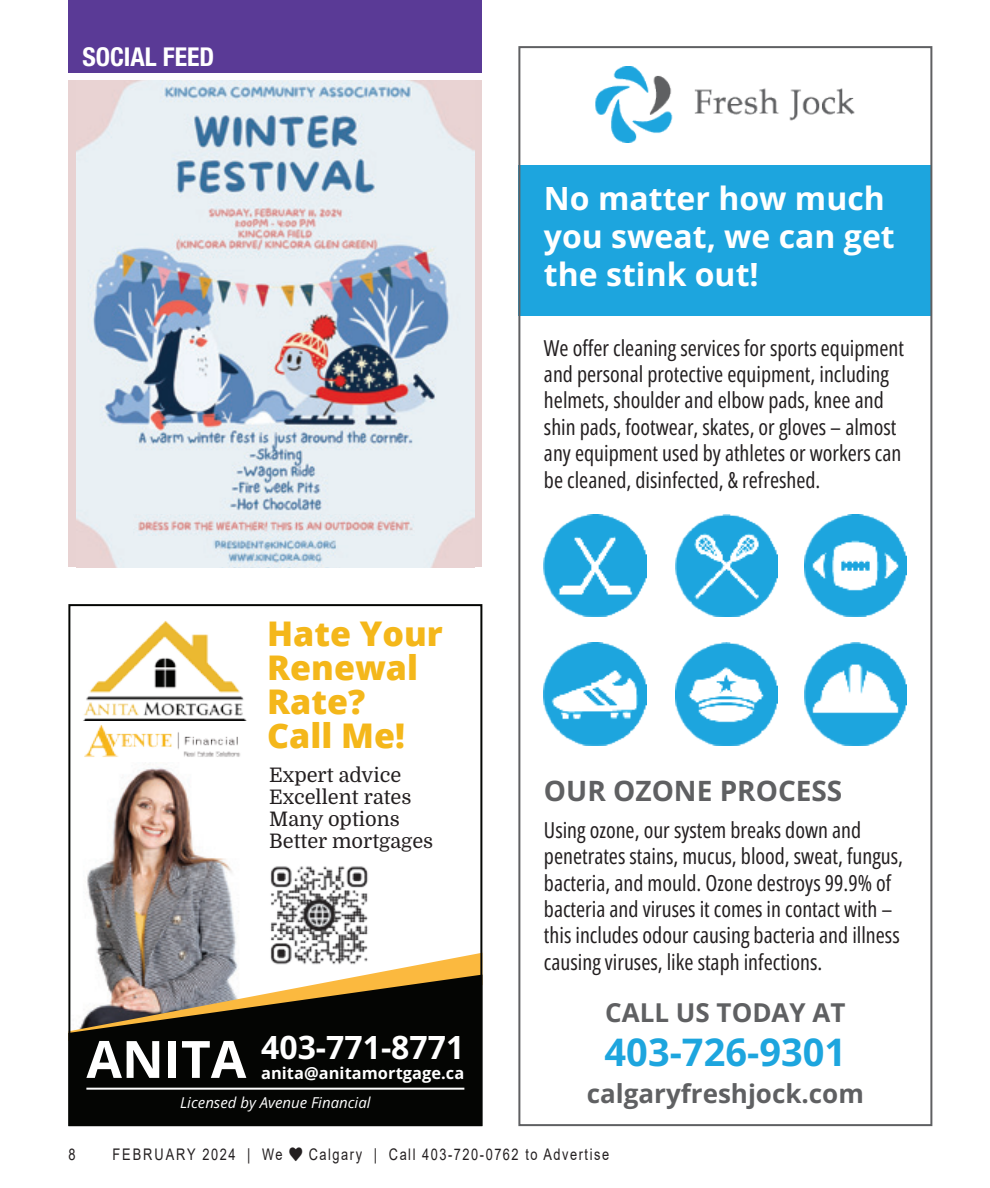
<style>
.page{position:relative;width:990px;height:1188px;background:#fff}
.page>*{position:absolute;margin:0;border:0;box-sizing:border-box;transform-origin:0 0}
.t1{font:700 51.6px "Open Sans";color:#fff}
.t2{font:700 38px "Open Sans";color:#1da5de}
.t3{font:800 34px/34px "Open Sans";color:#f4b71a}
.t4{font:700 32px/38px "Open Sans";color:#fff}
.t5{font:700 28px "Open Sans";color:#5f6062}
.t6{font:700 26px "Open Sans";color:#5f6062}
.t7{font:700 condensed 26px "Helvetica Neue LT Std";color:#fff}
.t8{font:22px/26.4px "Open Sans Condensed";color:#231f20}
.t9{font:20px/22px "Domine";color:#231f20}
.t10{font:700 16.4px "Open Sans";letter-spacing:.005em;color:#fff}
.t11{font:16px "Arial";letter-spacing:.12em;color:#231f20;scale:.8 1}
.t12{font:16px "Arial";letter-spacing:.155em;color:#231f20;scale:.8 1}
.t13{font:italic 15px "Open Sans";color:#fff}
</style>
<div class="page">
<div style="left:518px;top:166px;width:414px;height:150px;background:#1da5de"></div>
<img style="left:595px;top:67px;width:260px;height:76px">
<img style="left:544px;top:514px;width:103px;height:103px">
<img style="left:675px;top:514px;width:103px;height:103px">
<img style="left:804px;top:514px;width:103px;height:103px">
<img style="left:544px;top:643px;width:103px;height:102px">
<img style="left:675px;top:643px;width:103px;height:102px">
<img style="left:804px;top:643px;width:103px;height:102px">
<img style="left:87px;top:764px;width:150px;height:189px">
<svg style="left:97px;top:953px;width:382px;height:22px"></svg>
<svg style="left:71px;top:975px;width:408px;height:148px;background:#2c281f"></svg>
<hr style="left:86px;top:1088px;width:378px;height:2px;background:#fff">
<div style="left:68px;top:604px;width:414px;height:522px;border:2px solid #040503"></div>
<img style="left:265px;top:866px;width:107px;height:102px">
<img style="left:83px;top:621px;width:163px;height:100px">
<img style="left:84px;top:725px;width:157px;height:32px">
<div style="left:68px;top:0;width:414px;height:72px;background:#5a3a96"></div>
<div style="left:68px;top:81px;width:414px;height:486px;background:#e8d2d2"></div>
<img style="left:77px;top:81px;width:397px;height:486px">
<img style="left:134px;top:514px;width:281px;height:53px">
<p class="t7" style="left:82px;top:41px;width:133px">SOCIAL FEED</p>
<p class="t3" style="left:267px;top:615px;width:177px">Hate Your<br>Renewal<br>Rate?<br>Call Me!</p>
<p class="t9" style="left:269px;top:764px;width:166px">Expert advice<br>Excellent rates<br>Many options<br>Better mortgages</p>
<p class="t1" style="left:86px;top:1024px;width:161px">ANITA</p>
<p class="t4" style="left:261px;top:1028px;width:205px">403-771-8771</p>
<p class="t10" style="left:261px;top:1062px;width:205px">anita@anitamortgage.ca</p>
<p class="t13" style="left:180px;top:1092px;width:192px">Licensed by Avenue Financial</p>
<p class="t4" style="left:544px;top:179px;width:352px">No matter how much you sweat, we can get the stink out!</p>
<p class="t8" style="left:544px;top:334px;width:362px">We offer cleaning services for sports equipment and personal protective equipment, including helmets, shoulder and elbow pads, knee and shin pads, footwear, skates, or gloves – almost any equipment used by athletes or workers can be cleaned, disinfected, &amp; refreshed.</p>
<p class="t5" style="left:544px;top:771px;width:300px">OUR OZONE PROCESS</p>
<p class="t8" style="left:544px;top:816px;width:361px">Using ozone, our system breaks down and penetrates stains, mucus, blood, sweat, fungus, bacteria, and mould. Ozone destroys 99.9% of bacteria and viruses it comes in contact with – this includes odour causing bacteria and illness causing viruses, like staph infections.</p>
<p class="t6" style="left:605px;top:995px;width:242px">CALL US TODAY AT</p>
<p class="t2" style="left:605px;top:1027px;width:243px">403-726-9301</p>
<p class="t6" style="left:587px;top:1076px;width:279px">calgaryfreshjock.com</p>
<p class="t11" style="left:68px;top:1143px;width:10px">8</p>
<p class="t12" style="left:112px;top:1143px;width:214px">FEBRUARY 2024 | We</p>
<p class="t11" style="left:309px;top:1143px;width:377px">Calgary | Call 403-720-0762 to Advertise</p>
</div>
